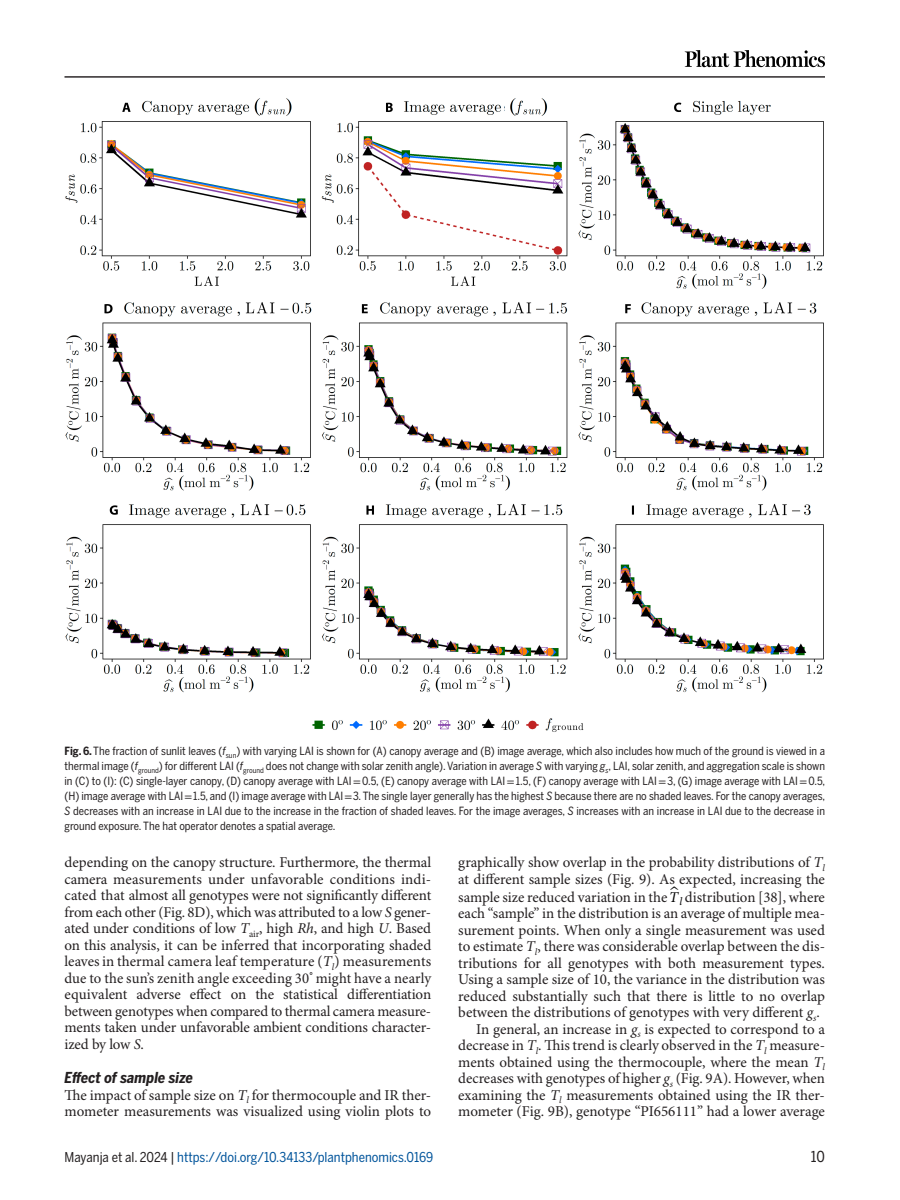
<style>
.page{position:relative;width:900px;height:1200px;background:#fff}
.page>*{position:absolute;margin:0;border:0;box-sizing:border-box;transform-origin:0 0}
.t1{font:15px/16.5px "Minion Pro";color:#231f20;text-align:justify}
.t2{font:italic 700 15px "Benton Sans Condensed";color:#231f20}
.t3{font:15px "Benton Sans Cond";color:#231f20}
.t4{font:13.5px "Benton Sans Cond";color:#00549b}
.t5{font:11.25px/15px "Benton Sans Cond";color:#231f20;text-align:justify}
.t6{font:10.05px "STIX";color:#231f20}
.s1{font-weight:700}
.s2{font-family:"Benton Sans Condensed";font-style:italic}
.s3{font-family:"STIX"}
.s4{font-style:italic}
.s5{font-style:italic;color:#000}
.s6{color:#231f20}
</style>
<div class="page">
<hr style="left:64px;top:76px;width:761px;height:2px;background:#231f20">
<svg style="left:685px;top:50px;width:140px;height:17px"></svg>
<img style="left:65px;top:98px;width:759px;height:634px">
<p class="t5" style="left:64px;top:744px;width:762px"><span class="s1">Fig. 6.</span> The fraction of sunlit leaves (<span class="s2">f</span><sub>sun</sub>) with varying LAI is shown for (A) canopy average and (B) image average, which also includes how much of the ground is viewed in a thermal image (<span class="s2">f</span><sub>ground</sub>) for different LAI (<span class="s2">f</span><sub>ground</sub> does not change with solar zenith angle). Variation in average <span class="s2">S</span> with varying <span class="s2">g</span><sub>s</sub>, LAI, solar zenith, and aggregation scale is shown in (C) to (I): (C) single-layer canopy, (D) canopy average with LAI <span class="s3">=</span> 0.5, (E) canopy average with LAI <span class="s3">=</span> 1.5, (F) canopy average with LAI <span class="s3">=</span> 3, (G) image average with LAI <span class="s3">=</span> 0.5, (H) image average with LAI <span class="s3">=</span> 1.5, and (I) image average with LAI <span class="s3">=</span> 3. The single layer generally has the highest <span class="s2">S</span> because there are no shaded leaves. For the canopy averages, <span class="s2">S</span> decreases with an increase in LAI due to the increase in the fraction of shaded leaves. For the image averages, <span class="s2">S</span> increases with an increase in LAI due to the decrease in ground exposure. The hat operator denotes a spatial average.</p>
<p class="t1" style="left:64px;top:855px;width:368px">depending on the canopy structure. Furthermore, the thermal camera measurements under unfavorable conditions indi&shy;cated that almost all genotypes were not significantly different from each other (Fig. 8D), which was attributed to a low <span class="s4">S</span> gener&shy;ated under conditions of low <span class="s4">T</span><sub>air</sub>, high <span class="s4">Rh</span>, and high <span class="s4">U</span>. Based on this analysis, it can be inferred that incorporating shaded leaves in thermal camera leaf temperature (<span class="s4">T</span><sub>l</sub>) measurements due to the sun’s zenith angle exceeding 30 might have a nearly</p>
<p class="t6" style="left:309px;top:965px;width:5px">∘</p>
<p class="t1" style="left:64px;top:987px;width:368px">equivalent adverse effect on the statistical differentiation between genotypes when compared to thermal camera measure&shy;ments taken under unfavorable ambient conditions character&shy;ized by low <span class="s4">S</span>.</p>
<p class="t2" style="left:64px;top:1069px;width:130px">Effect of sample size</p>
<p class="t1" style="left:64px;top:1088px;width:368px">The impact of sample size on <span class="s4">T</span><sub>l</sub> for thermocouple and IR ther&shy;mometer measurements was visualized using violin plots to</p>
<p class="t1" style="left:458px;top:855px;width:368px">graphically show overlap in the probability distributions of <span class="s4">T</span><sub>l </sub>at different sample sizes (Fig. 9). As expected, increasing the</p>
<p class="t1" style="left:458px;top:889px;width:368px">sample size reduced variation in the <span class="s5">T</span><sup>̂</sup><sub>l</sub> distribution [38], where</p>
<p class="t1" style="left:458px;top:906px;width:368px">each “sample” in the distribution is an average of multiple mea-</p>
<p class="t1" style="left:458px;top:922px;width:368px">surement points. When only a single measurement was used</p>
<p class="t1" style="left:458px;top:939px;width:368px">to estimate <span class="s4">T</span><sub>l</sub>, there was considerable overlap between the dis-</p>
<p class="t1" style="left:458px;top:955px;width:368px">tributions for all genotypes with both measurement types.</p>
<p class="t1" style="left:458px;top:972px;width:368px">Using a sample size of 10, the variance in the distribution was</p>
<p class="t1" style="left:458px;top:988px;width:368px">reduced substantially such that there is little to no overlap</p>
<p class="t1" style="left:458px;top:1005px;width:363px">between the distributions of genotypes with very different <span class="s4">g</span><sub>s</sub>.</p>
<p class="t1" style="left:476px;top:1021px;width:350px">In general, an increase in <span class="s4">g</span><sub>s</sub> is expected to correspond to a</p>
<p class="t1" style="left:458px;top:1038px;width:368px">decrease in <span class="s4">T</span><sub>l</sub>. This trend is clearly observed in the <span class="s4">T</span><sub>l</sub> measure-</p>
<p class="t1" style="left:458px;top:1054px;width:368px">ments obtained using the thermocouple, where the mean <span class="s4">T</span><sub>l</sub></p>
<p class="t1" style="left:458px;top:1071px;width:368px">decreases with genotypes of higher <span class="s4">g</span><sub>s</sub> (Fig. 9A). However, when</p>
<p class="t1" style="left:458px;top:1087px;width:368px">examining the <span class="s4">T</span><sub>l</sub> measurements obtained using the IR ther-</p>
<p class="t1" style="left:458px;top:1104px;width:368px">mometer (Fig. 9B), genotype “PI656111” had a lower average</p>
<p class="t4" style="left:64px;top:1149px;width:370px"><span class="s6">Mayanja et al. 2024 |</span> https://doi.org/10.34133/plantphenomics.0169</p>
<p class="t3" style="left:811px;top:1147px;width:16px">10</p>
</div>
